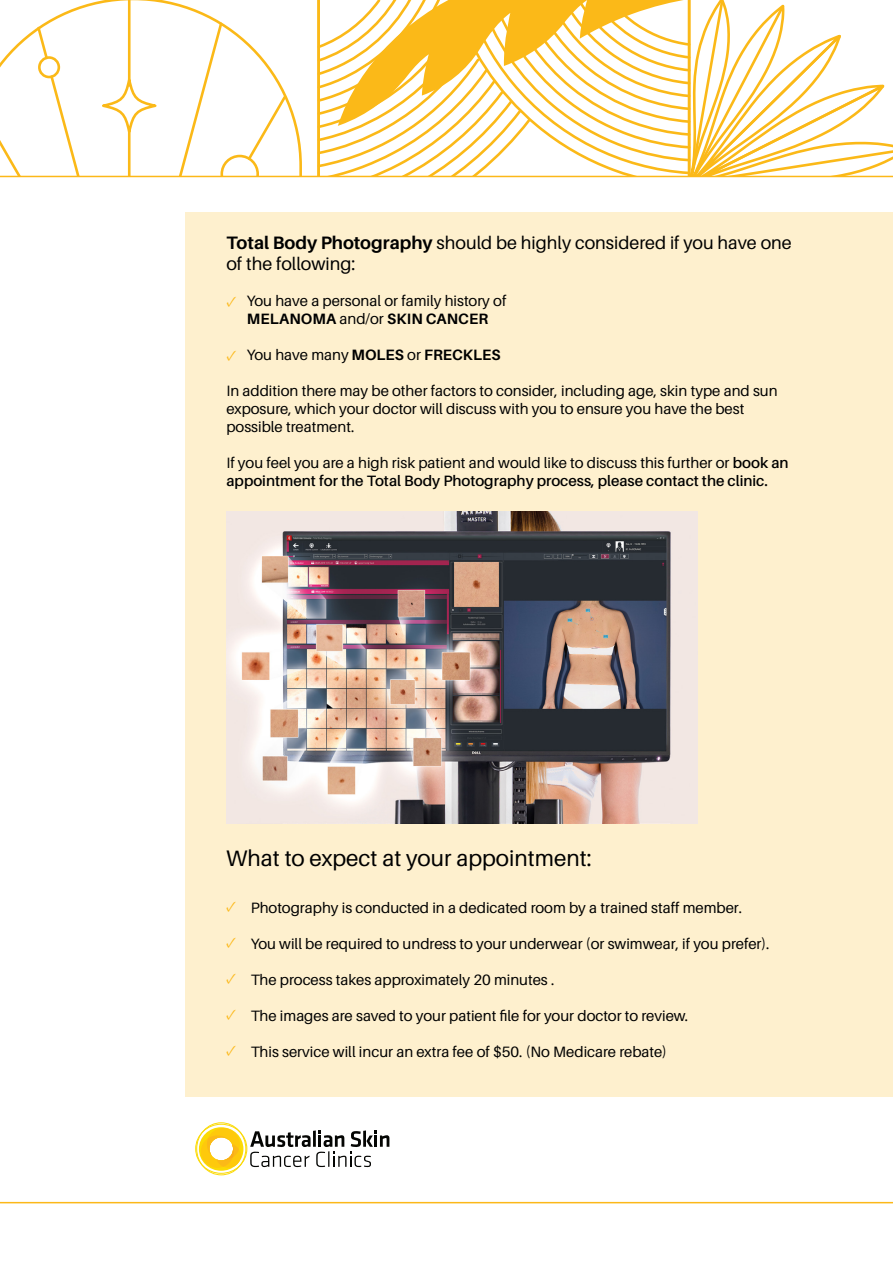
<style>
.page{position:relative;width:893px;height:1263px;background:#fff}
.page>*{position:absolute;margin:0;border:0;box-sizing:border-box;transform-origin:0 0}
.t1{font:22.5px "Aileron";color:#000}
.t2{font:18px/21.6px "Aileron";color:#000}
.t3{font:15px/18px "Aileron";color:#000}
.t4{font:600 15px/18px "Aileron";color:#000}
.t5{font:700 15px "Aileron";letter-spacing:.01em;color:#000}
.t6{font:15px "Minion Pro";color:#fcb818}
.s1{font-weight:700}
.s2{font-family:"Minion Pro";color:#fcb818}
.s3{font-weight:400}
</style>
<div class="page">
<div style="left:186px;top:213px;width:707px;height:884px;background:#fef0ce"></div>
<svg style="left:0;top:0;width:893px;height:177px"></svg>
<div style="left:196px;top:1124px;width:51px;height:49px;border:1px solid #fbda05;border-radius:50%"></div>
<div style="left:197px;top:1123px;width:49px;height:52px;border:1px solid #fbda05;border-radius:50%"></div>
<svg style="left:199px;top:1127px;width:44px;height:44px"></svg>
<svg style="left:250px;top:1130px;width:139px;height:37px"></svg>
<hr style="left:0;top:1202px;width:893px;height:1px;background:#fcb818">
<img style="left:226px;top:512px;width:471px;height:312px">
<p class="t2" style="left:226px;top:232px;width:567px"><span class="s1">Total Body Photography</span> should be highly considered if you have one of the following:</p>
<p class="t3" style="left:226px;top:292px;width:281px"><span class="s2">✓</span> You have a personal or family history of</p>
<p class="t5" style="left:247px;top:311px;width:243px">MELANOMA <span class="s3">and/or</span> SKIN CANCER</p>
<p class="t3" style="left:226px;top:346px;width:276px"><span class="s2">✓</span> You have many <span class="s1">MOLES</span> or <span class="s1">FRECKLES</span></p>
<p class="t3" style="left:226px;top:382px;width:553px">In addition there may be other factors to consider, including age, skin type and sun exposure, which your doctor will discuss with you to ensure you have the best</p>
<p class="t3" style="left:226px;top:418px;width:129px">possible treatment.</p>
<p class="t4" style="left:226px;top:454px;width:564px"><span class="s3">If you feel you are a high risk patient and would like to discuss this further or</span> book an appointment for the Total Body Photography process, please contact the clinic.</p>
<p class="t1" style="left:226px;top:846px;width:367px">What to expect at your appointment:</p>
<p class="t6" style="left:226px;top:896px;width:12px">✓</p>
<p class="t6" style="left:226px;top:932px;width:12px">✓</p>
<p class="t6" style="left:226px;top:968px;width:12px">✓</p>
<p class="t6" style="left:226px;top:1004px;width:12px">✓</p>
<p class="t6" style="left:226px;top:1040px;width:12px">✓</p>
<p class="t3" style="left:251px;top:899px;width:493px">Photography is conducted in a dedicated room by a trained staff member.</p>
<p class="t3" style="left:251px;top:935px;width:520px">You will be required to undress to your underwear (or swimwear, if you prefer).</p>
<p class="t3" style="left:251px;top:971px;width:305px">The process takes approximately 20 minutes .</p>
<p class="t3" style="left:251px;top:1007px;width:439px">The images are saved to your patient file for your doctor to review.</p>
<p class="t3" style="left:251px;top:1043px;width:418px">This service will incur an extra fee of $50. (No Medicare rebate)</p>
</div>
